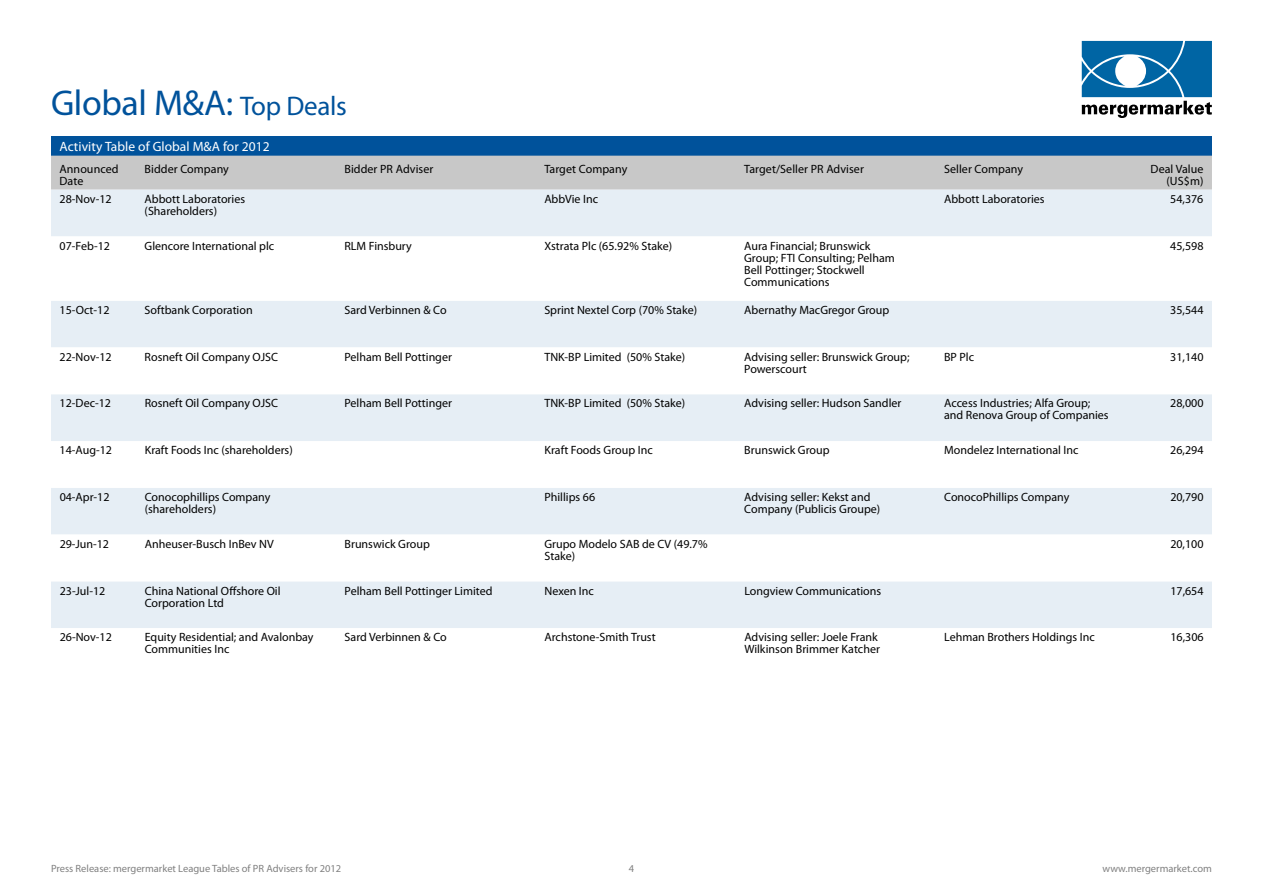
<style>
.page{position:relative;width:1263px;height:893px;background:#fff}
.page>*{position:absolute;margin:0;border:0;box-sizing:border-box;transform-origin:0 0}
.t1{font:36px "Myriad Pro";letter-spacing:-.01em;color:#00529b}
.t2{font:13.5px "Myriad Pro";letter-spacing:.005em;color:#fff}
.t3{font:12px/12px "Myriad Pro";color:#000}
.t4{font:10.5px "Myriad Pro";color:#808080}
.s1{font-size:27px}
</style>
<div class="page">
<div style="left:51px;top:136px;width:1161px;height:20px;background:#00529b"></div>
<div style="left:51px;top:156px;width:1161px;height:34px;background:#c8c8c8"></div>
<div style="left:51px;top:190px;width:1161px;height:46px;background:#e6eef5"></div>
<svg style="left:51px;top:301px;width:1161px;height:327px;fill:#e6eef5"></svg>
<svg style="left:1082px;top:41px;width:130px;height:77px"></svg>
<h1 class="t1" style="left:51px;top:81px;width:297px">Global M&amp;A: <span class="s1">Top Deals</span></h1>
<p class="t2" style="left:60px;top:139px;width:212px">Activity Table of Global M&amp;A for 2012</p>
<p class="t3" style="left:60px;top:163px;width:61px">Announced<br>Date</p>
<p class="t3" style="left:145px;top:163px;width:86px">Bidder Company</p>
<p class="t3" style="left:344px;top:163px;width:90px">Bidder PR Adviser</p>
<p class="t3" style="left:544px;top:163px;width:85px">Target Company</p>
<p class="t3" style="left:744px;top:163px;width:121px">Target/Seller PR Adviser</p>
<p class="t3" style="left:944px;top:163px;width:81px">Seller Company</p>
<p class="t3" style="left:1150px;top:163px;width:54px;text-align:right">Deal Value (US$m)</p>
<p class="t3" style="left:60px;top:193px;width:54px">28-Nov-12</p>
<p class="t3" style="left:145px;top:193px;width:102px">Abbott Laboratories (Shareholders)</p>
<p class="t3" style="left:544px;top:193px;width:55px">AbbVie Inc</p>
<p class="t3" style="left:944px;top:193px;width:102px">Abbott Laboratories</p>
<p class="t3" style="left:1170px;top:193px;width:35px">54,376</p>
<p class="t3" style="left:60px;top:239px;width:52px">07-Feb-12</p>
<p class="t3" style="left:145px;top:239px;width:131px">Glencore International plc</p>
<p class="t3" style="left:344px;top:239px;width:69px">RLM Finsbury</p>
<p class="t3" style="left:544px;top:239px;width:129px">Xstrata Plc (65.92% Stake)</p>
<p class="t3" style="left:744px;top:239px;width:152px">Aura Financial; Brunswick<br>Group; FTI Consulting; Pelham<br>Bell Pottinger; Stockwell<br>Communications</p>
<p class="t3" style="left:1170px;top:239px;width:35px">45,598</p>
<p class="t3" style="left:60px;top:304px;width:51px">15-Oct-12</p>
<p class="t3" style="left:145px;top:304px;width:110px">Softbank Corporation</p>
<p class="t3" style="left:344px;top:304px;width:104px">Sard Verbinnen &amp; Co</p>
<p class="t3" style="left:544px;top:304px;width:154px">Sprint Nextel Corp (70% Stake)</p>
<p class="t3" style="left:744px;top:304px;width:146px">Abernathy MacGregor Group</p>
<p class="t3" style="left:1170px;top:304px;width:35px">35,544</p>
<p class="t3" style="left:60px;top:350px;width:54px">22-Nov-12</p>
<p class="t3" style="left:145px;top:350px;width:135px">Rosneft Oil Company OJSC</p>
<p class="t3" style="left:344px;top:350px;width:109px">Pelham Bell Pottinger</p>
<p class="t3" style="left:544px;top:350px;width:142px">TNK-BP Limited (50% Stake)</p>
<p class="t3" style="left:744px;top:350px;width:167px">Advising seller: Brunswick Group;<br>Powerscourt</p>
<p class="t3" style="left:944px;top:350px;width:31px">BP Plc</p>
<p class="t3" style="left:1170px;top:350px;width:35px">31,140</p>
<p class="t3" style="left:60px;top:397px;width:53px">12-Dec-12</p>
<p class="t3" style="left:145px;top:397px;width:135px">Rosneft Oil Company OJSC</p>
<p class="t3" style="left:345px;top:397px;width:109px">Pelham Bell Pottinger</p>
<p class="t3" style="left:544px;top:397px;width:142px">TNK-BP Limited (50% Stake)</p>
<p class="t3" style="left:744px;top:397px;width:159px">Advising seller: Hudson Sandler</p>
<p class="t3" style="left:944px;top:397px;width:166px">Access Industries; Alfa Group; and Renova Group of Companies</p>
<p class="t3" style="left:1170px;top:397px;width:35px">28,000</p>
<p class="t3" style="left:60px;top:444px;width:54px">14-Aug-12</p>
<p class="t3" style="left:145px;top:444px;width:150px">Kraft Foods Inc (shareholders)</p>
<p class="t3" style="left:544px;top:444px;width:110px">Kraft Foods Group Inc</p>
<p class="t3" style="left:744px;top:444px;width:87px">Brunswick Group</p>
<p class="t3" style="left:944px;top:444px;width:136px">Mondelez International Inc</p>
<p class="t3" style="left:1170px;top:444px;width:35px">26,294</p>
<p class="t3" style="left:60px;top:491px;width:51px">04-Apr-12</p>
<p class="t3" style="left:145px;top:491px;width:127px">Conocophillips Company (shareholders)</p>
<p class="t3" style="left:544px;top:491px;width:52px">Phillips 66</p>
<p class="t3" style="left:744px;top:491px;width:137px">Advising seller: Kekst and<br>Company (Publicis Groupe)</p>
<p class="t3" style="left:944px;top:491px;width:127px">ConocoPhillips Company</p>
<p class="t3" style="left:1170px;top:491px;width:35px">20,790</p>
<p class="t3" style="left:60px;top:537px;width:51px">29-Jun-12</p>
<p class="t3" style="left:145px;top:537px;width:131px">Anheuser-Busch InBev NV</p>
<p class="t3" style="left:345px;top:537px;width:87px">Brunswick Group</p>
<p class="t3" style="left:544px;top:537px;width:165px">Grupo Modelo SAB de CV (49.7%<br>Stake)</p>
<p class="t3" style="left:1170px;top:537px;width:35px">20,100</p>
<p class="t3" style="left:60px;top:584px;width:47px">23-Jul-12</p>
<p class="t3" style="left:145px;top:584px;width:137px">China National Offshore Oil<br>Corporation Ltd</p>
<p class="t3" style="left:345px;top:584px;width:149px">Pelham Bell Pottinger Limited</p>
<p class="t3" style="left:544px;top:584px;width:51px">Nexen Inc</p>
<p class="t3" style="left:744px;top:584px;width:138px">Longview Communications</p>
<p class="t3" style="left:1170px;top:584px;width:35px">17,654</p>
<p class="t3" style="left:60px;top:631px;width:54px">26-Nov-12</p>
<p class="t3" style="left:145px;top:631px;width:170px">Equity Residential; and Avalonbay<br>Communities Inc</p>
<p class="t3" style="left:345px;top:631px;width:104px">Sard Verbinnen &amp; Co</p>
<p class="t3" style="left:544px;top:631px;width:113px">Archstone-Smith Trust</p>
<p class="t3" style="left:744px;top:631px;width:137px">Advising seller: Joele Frank<br>Wilkinson Brimmer Katcher</p>
<p class="t3" style="left:944px;top:631px;width:152px">Lehman Brothers Holdings Inc</p>
<p class="t3" style="left:1170px;top:631px;width:35px">16,306</p>
<p class="t4" style="left:51px;top:862px;width:292px">Press Release: mergermarket League Tables of PR Advisers for 2012</p>
<p class="t4" style="left:629px;top:862px;width:7px">4</p>
<p class="t4" style="left:1102px;top:862px;width:111px">www.mergermarket.com</p>
</div>
